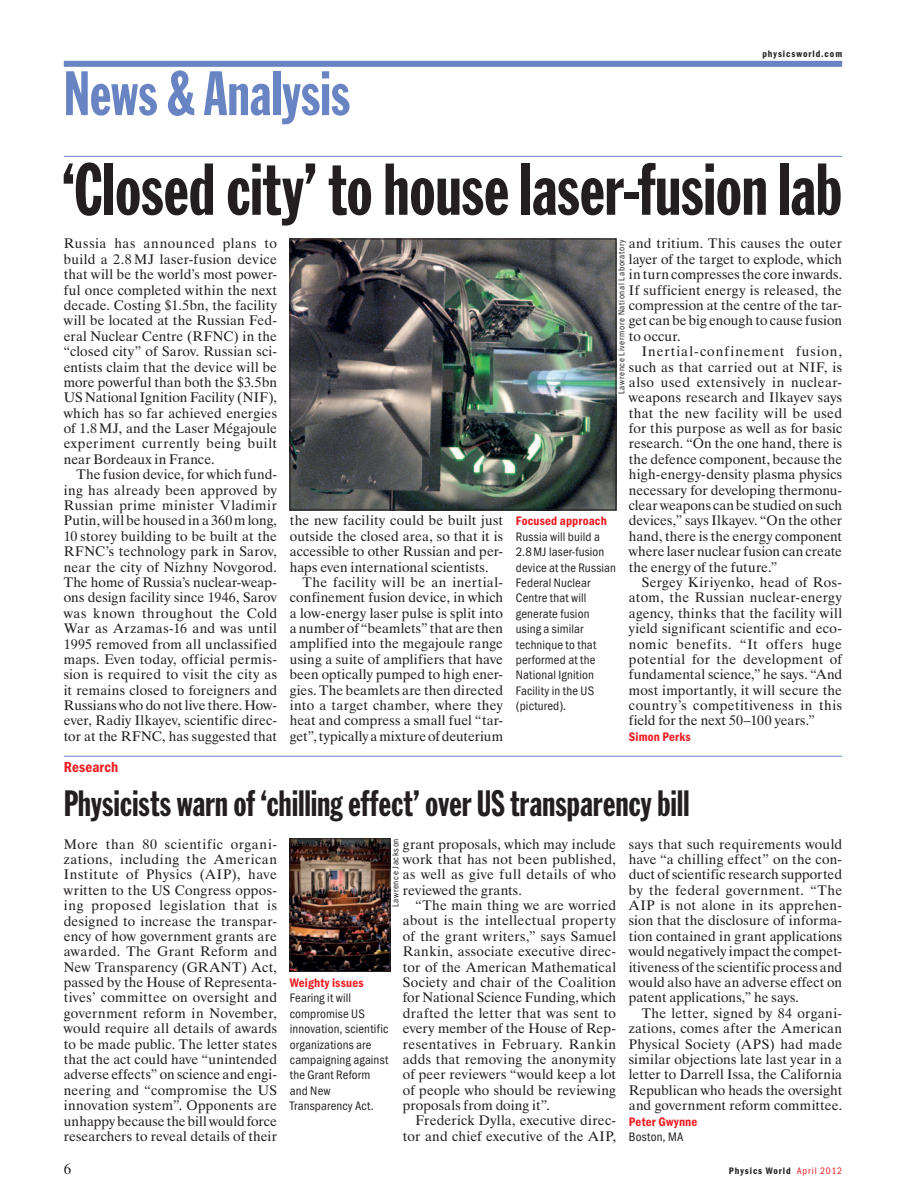
<style>
.page{position:relative;width:906px;height:1200px;background:#fff}
.page>*{position:absolute;margin:0;border:0;box-sizing:border-box;transform-origin:0 0}
.t1{font:72px "Franklin Gothic Extra Cond";color:#231f20}
.t2{font:61.5px "Franklin Gothic Extra Cond";color:#6984c3}
.t3{font:36px "Franklin Gothic Extra Cond";letter-spacing:.01em;color:#231f20}
.t4{font:600 15px "Franklin Got Cd Io P";letter-spacing:.005em;color:#ee1d23}
.t5{font:15px "Dutch 801 BT";color:#231f20}
.t6{font:13.8px/15.3px "Dutch 801 BT";letter-spacing:.01em;color:#231f20;text-align:justify}
.t7{font:12.75px/15.5px "Franklin Got Cd Io P";letter-spacing:.01em;color:#231f20}
.t8{font:600 12.75px "Franklin Got Cd Io P";letter-spacing:.015em;color:#ee1d23}
.t9{font:600 9.75px "Franklin Got Cd Io P";letter-spacing:.1em;color:#231f20}
.t10{font:9px "Franklin Got Cd Io P";letter-spacing:.07em;color:#231f20}
.s1{font-weight:400;color:#ee1d23}
</style>
<div class="page">
<div style="left:64px;top:61px;width:778px;height:6px;background:#6984c3"></div>
<hr style="left:64px;top:156px;width:778px;height:1px;background:#6984c3">
<img style="left:292px;top:241px;width:322px;height:267px">
<div style="left:290px;top:239px;width:326px;height:271px;border:1px solid #231f20"></div>
<img style="left:292px;top:840px;width:96px;height:129px">
<div style="left:290px;top:838px;width:100px;height:133px;border:1px solid #231f20"></div>
<hr style="left:64px;top:755px;width:778px;height:1px;background:#6984c3">
<h2 class="t2" style="left:64px;top:61px;width:288px">News &amp; Analysis</h2>
<p class="t9" style="left:762px;top:48px;width:81px">physicsworld.com</p>
<h1 class="t1" style="left:62px;top:151px;width:782px">‘Closed city’ to house laser-fusion lab</h1>
<p class="t6" style="left:629px;top:236px;width:215px">and tritium. This causes the outer layer of the target to explode, which in turn compresses the core inwards.<br>If sufficient energy is released, the compression at the centre of the tar&shy;get can be big enough to cause fusion to occur.</p>
<p class="t6" style="left:629px;top:343px;width:215px;text-indent:13px">Inertial-confinement fusion, such as that carried out at NIF, is also used extensively in nuclear&shy;weapons research and Ilkayev says that the new facility will be used for this purpose as well as for basic research. “On the one hand, there is the defence component, because the high-energy-density plasma physics necessary for developing thermonu&shy;clear weapons can be studied on such devices,” says Ilkayev. “On the other hand, there is the energy component where laser nuclear fusion can create the energy of the future.”</p>
<p class="t6" style="left:629px;top:574px;width:215px;text-indent:13px">Sergey Kiriyenko, head of Ros&shy;atom, the Russian nuclear-energy agency, thinks that the facility will yield significant scientific and eco&shy;nomic benefits. “It offers huge potential for the development of fundamental science,” he says. “And most importantly, it will secure the country’s competitiveness in this field for the next 50–100 years.”</p>
<p class="t8" style="left:629px;top:729px;width:63px">Simon Perks</p>
<p class="t6" style="left:64px;top:236px;width:215px">Russia has announced plans to build a 2.8 MJ laser-fusion device that will be the world’s most power&shy;ful once completed within the next decade. Costing $1.5bn, the facility will be located at the Russian Fed&shy;eral Nuclear Centre (RFNC) in the “closed city” of Sarov. Russian sci&shy;entists claim that the device will be more powerful than both the $3.5bn US National Ignition Facility (NIF), which has so far achieved energies of 1.8MJ, and the Laser Mégajoule experiment currently being built near Bordeaux in France.</p>
<p class="t6" style="left:64px;top:466px;width:215px;text-indent:13px">The fusion device, for which fund&shy;ing has already been approved by Russian prime minister Vladimir Putin, will be housed in a 360m long, 10 storey building to be built at the RFNC’s technology park in Sarov, near the city of Nizhny Novgorod.<br>The home of Russia’s nuclear-weap&shy;ons design facility since 1946, Sarov was known throughout the Cold War as Arzamas-16 and was until 1995 removed from all unclassified maps. Even today, official permis&shy;sion is required to visit the city as it remains closed to foreigners and Russians who do not live there. How&shy;ever, Radiy Ilkayev, scientific direc&shy;tor at the RFNC, has suggested that</p>
<p class="t10" style="left:616px;top:394px;width:156px;rotate:-90deg">Lawrence Livermore National Laboratory</p>
<p class="t6" style="left:290px;top:512px;width:215px">the new facility could be built just outside the closed area, so that it is accessible to other Russian and per&shy;haps even international scientists.</p>
<p class="t6" style="left:290px;top:574px;width:215px;text-indent:13px">The facility will be an inertial&shy;confinement fusion device, in which a low-energy laser pulse is split into a number of “beamlets” that are then amplified into the megajoule range using a suite of amplifiers that have been optically pumped to high ener&shy;gies. The beamlets are then directed into a target chamber, where they heat and compress a small fuel “tar&shy;get”, typically a mixture of deuterium</p>
<p class="t8" style="left:516px;top:514px;width:92px">Focused approach</p>
<p class="t7" style="left:516px;top:529px;width:102px">Russia will build a<br>2.8MJ laser-fusion device at the Russian<br>Federal Nuclear<br>Centre that will generate fusion using a similar technique to that performed at the<br>National Ignition<br>Facility in the US (pictured).</p>
<p class="t4" style="left:64px;top:757px;width:56px">Research</p>
<h3 class="t3" style="left:64px;top:784px;width:627px">Physicists warn of ‘chilling effect’ over US transparency bill</h3>
<p class="t6" style="left:64px;top:835px;width:215px">More than 80 scientific organi&shy;zations, including the American Institute of Physics (AIP), have written to the US Congress oppos&shy;ing proposed legislation that is designed to increase the transpar&shy;ency of how government grants are awarded. The Grant Reform and New Transparency (GRANT) Act, passed by the House of Representa&shy;tives’ committee on oversight and government reform in November, would require all details of awards to be made public. The letter states that the act could have “unintended adverse effects” on science and engi&shy;neering and “compromise the US innovation system”. Opponents are unhappy because the bill would force researchers to reveal details of their</p>
<p class="t6" style="left:403px;top:835px;width:215px">grant proposals, which may include work that has not been published, as well as give full details of who reviewed the grants.</p>
<p class="t10" style="left:390px;top:907px;width:70px;rotate:-90deg">Lawrence Jackson</p>
<p class="t6" style="left:403px;top:897px;width:215px;text-indent:13px">“The main thing we are worried about is the intellectual property of the grant writers,” says Samuel Rankin, associate executive direc&shy;tor of the American Mathematical Society and chair of the Coalition for National Science Funding, which drafted the letter that was sent to every member of the House of Rep&shy;resentatives in February. Rankin adds that removing the anonymity of peer reviewers “would keep a lot of people who should be reviewing proposals from doing it”.</p>
<p class="t6" style="left:403px;top:1112px;width:215px;text-align:right">Frederick Dylla, executive direc&shy;tor and chief executive of the AIP,</p>
<p class="t8" style="left:290px;top:975px;width:75px">Weighty issues</p>
<p class="t7" style="left:290px;top:990px;width:100px">Fearing it will compromise US innovation, scientific organizations are campaigning against the Grant Reform and New<br>Transparency Act.</p>
<p class="t6" style="left:629px;top:835px;width:215px">says that such requirements would have “a chilling effect” on the con&shy;duct of scientific research supported by the federal government. “The AIP is not alone in its apprehen&shy;sion that the disclosure of informa&shy;tion contained in grant applications would negatively impact the compet&shy;itiveness of the scientific process and would also have an adverse effect on patent applications,” he says.</p>
<p class="t6" style="left:629px;top:1004px;width:215px;text-indent:13px">The letter, signed by 84 organi&shy;zations, comes after the American Physical Society (APS) had made similar objections late last year in a letter to Darrell Issa, the California Republican who heads the oversight and government reform committee.</p>
<p class="t8" style="left:629px;top:1113px;width:70px">Peter Gwynne</p>
<p class="t7" style="left:629px;top:1128px;width:56px">Boston, MA</p>
<p class="t5" style="left:64px;top:1159px;width:9px">6</p>
<p class="t9" style="left:729px;top:1165px;width:115px">Physics World <span class="s1">April 2012</span></p>
</div>
